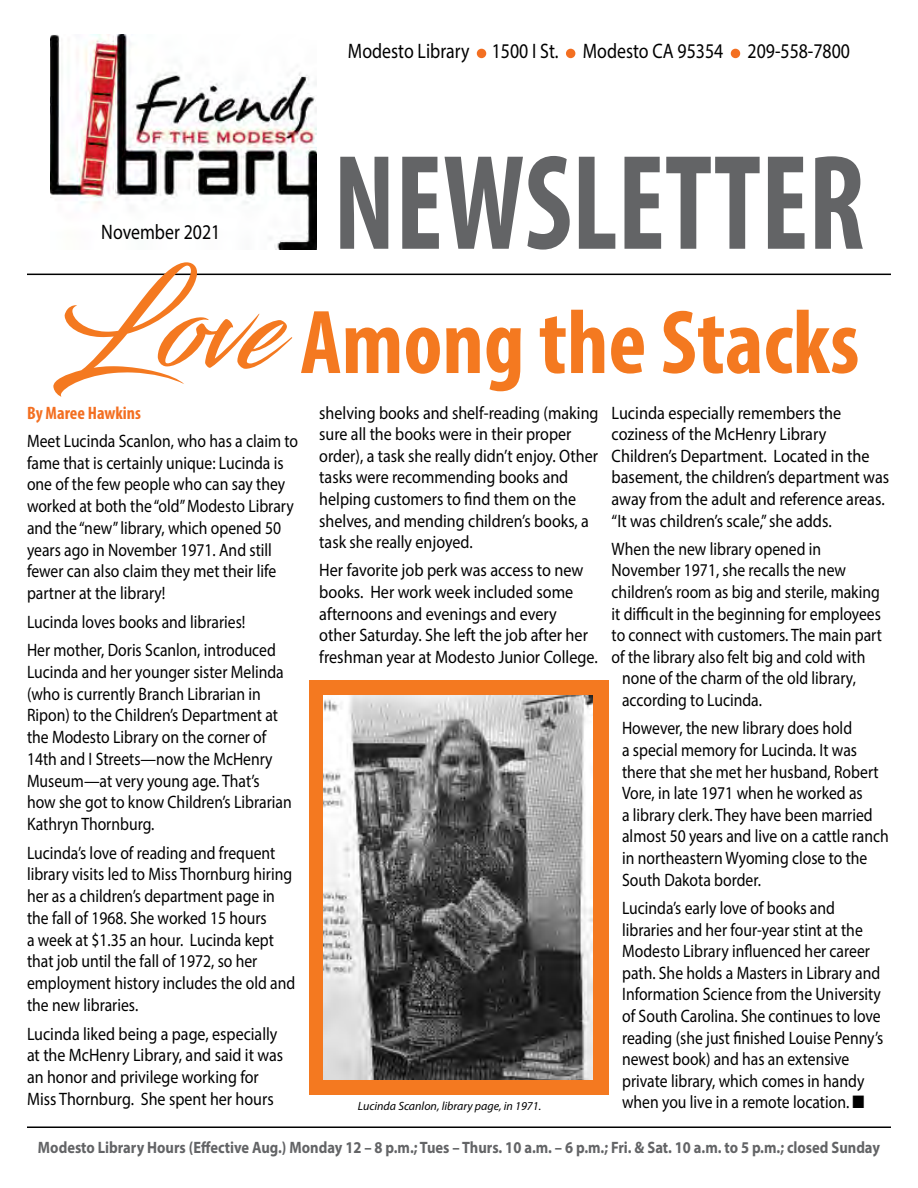
<style>
.page{position:relative;width:918px;height:1188px;background:#fff}
.page>*{position:absolute;margin:0;border:0;box-sizing:border-box;transform-origin:0 0}
.t1{font:700 condensed 136.5px "Myriad Pro";color:#636466;scale:.88 1}
.t2{font:700 condensed 91.5px "Myriad Pro";color:#f47920}
.t3{font:21px "Myriad Pro";color:#000;scale:.85 1}
.t4{font:18px/21.8px "Myriad Pro";color:#000;scale:.87 1}
.t5{font:18px/21.6px "Myriad Pro";color:#000;scale:.9 1}
.t6{font:18px/21.6px "Myriad Pro";color:#000;scale:.89 1}
.t7{font:700 condensed 18px "Myriad Pro";color:#f36f21}
.t8{font:700 16.5px "Myriad Pro";color:#636466;scale:.88 1}
.t9{font:italic 12px "Myriad Pro";color:#000}
</style>
<div class="page">
<img style="left:50px;top:34px;width:267px;height:215px">
<div style="left:477px;top:49px;width:9px;height:9px;background:#f36f21;border-radius:50%"></div>
<div style="left:566px;top:49px;width:9px;height:9px;background:#f36f21;border-radius:50%"></div>
<div style="left:731px;top:49px;width:9px;height:9px;background:#f36f21;border-radius:50%"></div>
<hr style="left:27px;top:274px;width:864px;height:1px;background:#000">
<hr style="left:27px;top:1126px;width:864px;height:2px;background:#000">
<div style="left:309px;top:680px;width:300px;height:415px;background:#f47920"></div>
<img style="left:324px;top:695px;width:269px;height:384px">
<svg style="left:53px;top:262px;width:240px;height:135px"></svg>
<p class="t3" style="left:101px;top:219px;width:142px">November 2021</p>
<p class="t3" style="left:348px;top:38px;width:592px">Modesto Library 1500 I St. Modesto CA 95354 209-558-7800</p>
<h1 class="t1" style="left:333px;top:118px;width:605px">NEWSLETTER</h1>
<h2 class="t2" style="left:300px;top:285px;width:561px">Among the Stacks</h2>
<p class="t7" style="left:27px;top:401px;width:116px">By Maree Hawkins</p>
<p class="t4" style="left:27px;top:430px;width:313px">Meet Lucinda Scanlon, who has a claim to fame that is certainly unique: Lucinda is one of the few people who can say they worked at both the “old” Modesto Library and the “new” library, which opened 50 years ago in November 1971. And still fewer can also claim they met their life partner at the library!</p>
<p class="t4" style="left:27px;top:607px;width:288px;line-height:28.5px">Lucinda loves books and libraries!<br>Her mother, Doris Scanlon, introduced</p>
<p class="t4" style="left:27px;top:661px;width:306px">Lucinda and her younger sister Melinda (who is currently Branch Librarian in Ripon) to the Children’s Department at the Modesto Library on the corner of 14th and I Streets—now the McHenry Museum—at very young age. That’s how she got to know Children’s Librarian Kathryn Thornburg.</p>
<p class="t4" style="left:27px;top:841px;width:310px">Lucinda’s love of reading and frequent library visits led to Miss Thornburg hiring her as a children’s department page in the fall of 1968. She worked 15 hours<br>a week at $1.35 an hour. Lucinda kept that job until the fall of 1972, so her employment history includes the old and the new libraries.</p>
<p class="t6" style="left:27px;top:1022px;width:289px">Lucinda liked being a page, especially at the McHenry Library, and said it was an honor and privilege working for Miss Thornburg. She spent her hours</p>
<p class="t6" style="left:319px;top:401px;width:315px">shelving books and shelf-reading (making sure all the books were in their proper order), a task she really didn’t enjoy. Other tasks were recommending books and helping customers to find them on the shelves, and mending children’s books, a task she really enjoyed.</p>
<p class="t5" style="left:319px;top:559px;width:311px">Her favorite job perk was access to new books. Her work week included some afternoons and evenings and every other Saturday. She left the job after her freshman year at Modesto Junior College.</p>
<p class="t9" style="left:358px;top:1099px;width:185px">Lucinda Scanlon, library page, in 1971.</p>
<p class="t5" style="left:612px;top:401px;width:310px">Lucinda especially remembers the coziness of the McHenry Library Children’s Department. Located in the basement, the children’s department was away from the adult and reference areas. “It was children’s scale,” she adds.</p>
<p class="t4" style="left:612px;top:538px;width:242px">When the new library opened in</p>
<p class="t4" style="left:612px;top:559px;width:271px">November 1971, she recalls the new</p>
<p class="t4" style="left:612px;top:581px;width:310px">children’s room as big and sterile, making</p>
<p class="t4" style="left:612px;top:602px;width:311px">it difficult in the beginning for employees</p>
<p class="t4" style="left:612px;top:624px;width:312px">to connect with customers. The main part</p>
<p class="t4" style="left:612px;top:646px;width:293px">of the library also felt big and cold with</p>
<p class="t4" style="left:622px;top:667px;width:270px">none of the charm of the old library,</p>
<p class="t4" style="left:622px;top:689px;width:162px">according to Lucinda.</p>
<p class="t4" style="left:622px;top:717px;width:308px">However, the new library does hold<br>a special memory for Lucinda. It was there that she met her husband, Robert Vore, in late 1971 when he worked as<br>a library clerk. They have been married almost 50 years and live on a cattle ranch in northeastern Wyoming close to the South Dakota border.</p>
<p class="t4" style="left:622px;top:897px;width:302px">Lucinda’s early love of books and libraries and her four-year stint at the Modesto Library influenced her career path. She holds a Masters in Library and Information Science from the University of South Carolina. She continues to love reading (she just finished Louise Penny’s newest book) and has an extensive private library, which comes in handy when you live in a remote location. ■</p>
<p class="t8" style="left:38px;top:1137px;width:958px">Modesto Library Hours (Effective Aug.) Monday 12 – 8 p.m.; Tues – Thurs. 10 a.m. – 6 p.m.; Fri. &amp; Sat. 10 a.m. to 5 p.m.; closed Sunday</p>
</div>
